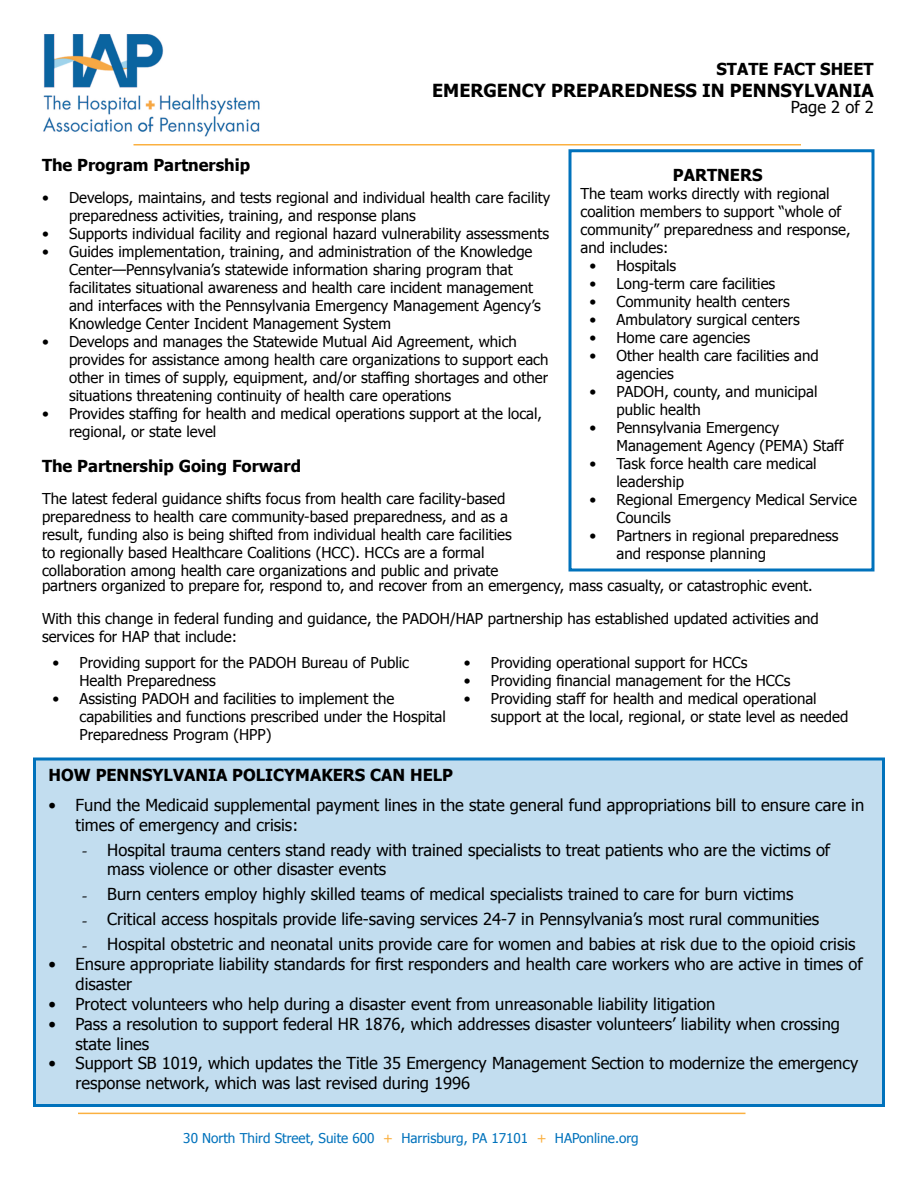
<style>
.page{position:relative;width:918px;height:1188px;background:#fff}
.page>*{position:absolute;margin:0;border:0;box-sizing:border-box;transform-origin:0 0}
.t1{font:700 18px "Tahoma";color:#000}
.t2{font:18px "Minion Pro";color:#000}
.t3{font:16.5px/19.8px "Tahoma";color:#000}
.t4{font:700 16.5px "Tahoma";color:#000}
.t5{font:15px/18px "Tahoma";color:#000}
.t6{font:13.5px "Tahoma";color:#0072bc}
.s1{color:#fbb040}
</style>
<div class="page">
<div style="left:33px;top:758px;width:852px;height:349px;background:#c2ddef;border:3px solid #0072bc"></div>
<img style="left:43px;top:34px;width:217px;height:103px">
<hr style="left:134px;top:144px;width:667px;height:2px;background:#fbb040">
<hr style="left:78px;top:1113px;width:668px;height:1px;background:#fbb040">
<div style="left:568px;top:149px;width:306px;height:423px;border:3px solid #0072bc"></div>
<p class="t4" style="left:717px;top:57px;width:159px">STATE FACT SHEET</p>
<p class="t1" style="left:432px;top:77px;width:443px">EMERGENCY PREPAREDNESS IN PENNSYLVANIA</p>
<p class="t3" style="left:791px;top:97px;width:84px">Page 2 of 2</p>
<p class="t4" style="left:42px;top:153px;width:210px">The Program Partnership</p>
<p class="t5" style="left:69px;top:188px;width:483px;text-indent:-27px">• Develops, maintains, and tests regional and individual health care facility preparedness activities, training, and response plans</p>
<p class="t5" style="left:42px;top:224px;width:509px">• Supports individual facility and regional hazard vulnerability assessments</p>
<p class="t5" style="left:69px;top:242px;width:473px;text-indent:-27px">• Guides implementation, training, and administration of the Knowledge Center—Pennsylvania’s statewide information sharing program that facilitates situational awareness and health care incident management and interfaces with the Pennsylvania Emergency Management Agency’s Knowledge Center Incident Management System</p>
<p class="t5" style="left:69px;top:332px;width:481px;text-indent:-27px">• Develops and manages the Statewide Mutual Aid Agreement, which provides for assistance among health care organizations to support each other in times of supply, equipment, and/or staffing shortages and other situations threatening continuity of health care operations</p>
<p class="t5" style="left:69px;top:404px;width:475px;text-indent:-27px">• Provides staffing for health and medical operations support at the local, regional, or state level</p>
<p class="t4" style="left:42px;top:454px;width:261px">The Partnership Going Forward</p>
<p class="t5" style="left:42px;top:489px;width:471px">The latest federal guidance shifts focus from health care facility-based preparedness to health care community-based preparedness, and as a result, funding also is being shifted from individual health care facilities to regionally based Healthcare Coalitions (HCC). HCCs are a formal collaboration among health care organizations and public and private</p>
<p class="t5" style="left:42px;top:576px;width:772px">partners organized to prepare for, respond to, and recover from an emergency, mass casualty, or catastrophic event.</p>
<p class="t5" style="left:42px;top:608px;width:778px">With this change in federal funding and guidance, the PADOH/HAP partnership has established updated activities and services for HAP that include:</p>
<p class="t4" style="left:673px;top:163px;width:91px">PARTNERS</p>
<p class="t5" style="left:580px;top:184px;width:272px">The team works directly with regional coalition members to support “whole of community” preparedness and response, and includes:</p>
<p class="t5" style="left:590px;top:256px;width:88px">• Hospitals</p>
<p class="t5" style="left:590px;top:274px;width:187px">• Long-term care facilities</p>
<p class="t5" style="left:590px;top:292px;width:202px">• Community health centers</p>
<p class="t5" style="left:590px;top:310px;width:212px">• Ambulatory surgical centers</p>
<p class="t5" style="left:590px;top:328px;width:162px">• Home care agencies</p>
<p class="t5" style="left:616px;top:346px;width:204px;text-indent:-27px">• Other health care facilities and agencies</p>
<p class="t5" style="left:616px;top:382px;width:203px;text-indent:-27px">• PADOH, county, and municipal public health</p>
<p class="t5" style="left:616px;top:418px;width:229px;text-indent:-27px">• Pennsylvania Emergency<br>Management Agency (PEMA) Staff</p>
<p class="t5" style="left:616px;top:454px;width:202px;text-indent:-27px">• Task force health care medical leadership</p>
<p class="t5" style="left:616px;top:490px;width:242px;text-indent:-27px">• Regional Emergency Medical Service<br>Councils</p>
<p class="t5" style="left:616px;top:526px;width:224px;text-indent:-27px">• Partners in regional preparedness and response planning</p>
<p class="t5" style="left:80px;top:653px;width:331px;text-indent:-27px">• Providing support for the PADOH Bureau of Public<br>Health Preparedness</p>
<p class="t5" style="left:80px;top:689px;width:368px;text-indent:-27px">• Assisting PADOH and facilities to implement the capabilities and functions prescribed under the Hospital<br>Preparedness Program (HPP)</p>
<p class="t5" style="left:464px;top:653px;width:285px">• Providing operational support for HCCs</p>
<p class="t5" style="left:464px;top:671px;width:328px">• Providing financial management for the HCCs</p>
<p class="t5" style="left:491px;top:689px;width:359px;text-indent:-27px">• Providing staff for health and medical operational support at the local, regional, or state level as needed</p>
<p class="t4" style="left:49px;top:763px;width:406px">HOW PENNSYLVANIA POLICYMAKERS CAN HELP</p>
<p class="t3" style="left:76px;top:795px;width:790px;text-indent:-27px">• Fund the Medicaid supplemental payment lines in the state general fund appropriations bill to ensure care in times of emergency and crisis:</p>
<p class="t2" style="left:82px;top:838px;width:8px">-</p>
<p class="t3" style="left:107px;top:839px;width:724px">Hospital trauma centers stand ready with trained specialists to treat patients who are the victims of mass violence or other disaster events</p>
<p class="t2" style="left:82px;top:883px;width:8px">-</p>
<p class="t3" style="left:107px;top:883px;width:688px">Burn centers employ highly skilled teams of medical specialists trained to care for burn victims</p>
<p class="t2" style="left:82px;top:908px;width:8px">-</p>
<p class="t3" style="left:107px;top:908px;width:713px">Critical access hospitals provide life-saving services 24-7 in Pennsylvania’s most rural communities</p>
<p class="t2" style="left:82px;top:933px;width:8px">-</p>
<p class="t3" style="left:107px;top:934px;width:750px">Hospital obstetric and neonatal units provide care for women and babies at risk due to the opioid crisis</p>
<p class="t3" style="left:76px;top:954px;width:789px;text-indent:-27px">• Ensure appropriate liability standards for first responders and health care workers who are active in times of disaster</p>
<p class="t3" style="left:49px;top:993px;width:668px">• Protect volunteers who help during a disaster event from unreasonable liability litigation</p>
<p class="t3" style="left:76px;top:1013px;width:766px;text-indent:-27px">• Pass a resolution to support federal HR 1876, which addresses disaster volunteers’ liability when crossing state lines</p>
<p class="t3" style="left:76px;top:1053px;width:784px;text-indent:-27px">• Support SB 1019, which updates the Title 35 Emergency Management Section to modernize the emergency response network, which was last revised during 1996</p>
<p class="t6" style="left:183px;top:1129px;width:457px">30 North Third Street, Suite 600 <span class="s1">+</span> Harrisburg, PA 17101 <span class="s1">+</span> HAPonline.org</p>
</div>
